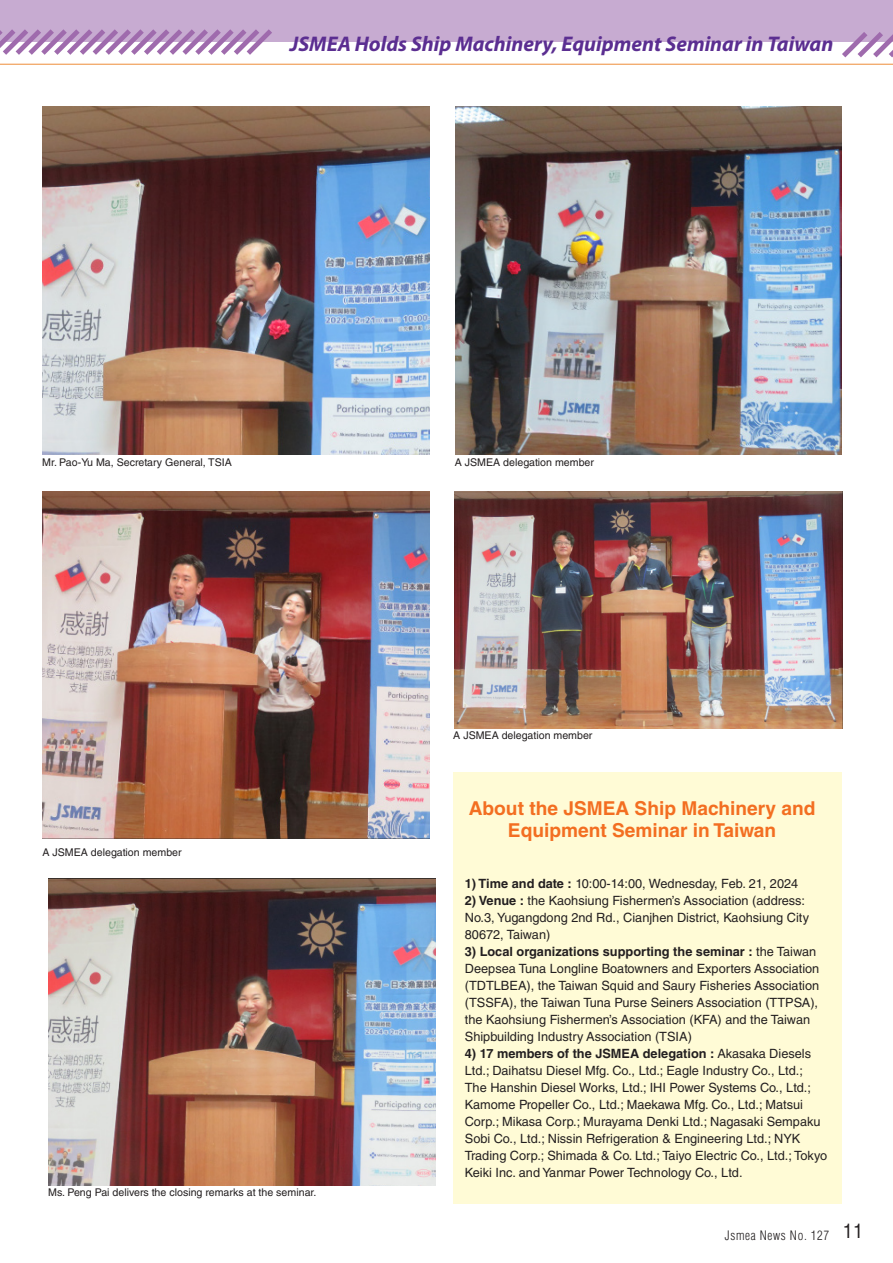
<style>
.page{position:relative;width:893px;height:1263px;background:#fff}
.page>*{position:absolute;margin:0;border:0;box-sizing:border-box;transform-origin:0 0}
.t1{font:italic 700 21.3px "Myriad Pro";color:#5b2e91}
.t2{font:700 19.2px/21.3px "Helvetica LT Std";color:#f36e21;text-align:center}
.t3{font:12.75px/17px "Helvetica LT Std";color:#231f20}
.t4{font:300 condensed 12.75px "Helvetica LT Std";letter-spacing:.05em;color:#231f20}
.t5{font:10.65px "Helvetica LT Std";color:#231f20}
.s1{font-weight:700}
.s2{font-weight:400;font-size:19.2px}
</style>
<div class="page">
<div style="left:0;top:0;width:893px;height:42px;background:#c7abd1"></div>
<svg style="left:842px;top:32px;width:51px;height:26px"></svg>
<hr style="left:0;top:64px;width:893px;height:1px;background:#ee8d39">
<svg style="left:0;top:29px;width:272px;height:26px"></svg>
<div style="left:453px;top:772px;width:389px;height:431px;background:#fffbd6"></div>
<img style="left:42px;top:106px;width:387px;height:349px">
<img style="left:455px;top:106px;width:387px;height:349px">
<img style="left:454px;top:491px;width:388px;height:237px">
<img style="left:43px;top:491px;width:386px;height:348px">
<img style="left:48px;top:879px;width:387px;height:306px">
<h1 class="t1" style="left:290px;top:32px;width:545px">JSMEA Holds Ship Machinery, Equipment Seminar in Taiwan</h1>
<p class="t5" style="left:42px;top:456px;width:191px">Mr. Pao-Yu Ma, Secretary General, TSIA</p>
<p class="t5" style="left:455px;top:456px;width:141px">A JSMEA delegation member</p>
<p class="t5" style="left:453px;top:729px;width:141px">A JSMEA delegation member</p>
<p class="t5" style="left:43px;top:846px;width:141px">A JSMEA delegation member</p>
<p class="t5" style="left:48px;top:1186px;width:270px">Ms. Peng Pai delivers the closing remarks at the seminar.</p>
<h2 class="t2" style="left:469px;top:798px;width:348px">About the JSMEA Ship Machinery and<br>Equipment Seminar in Taiwan</h2>
<p class="t3" style="left:465px;top:875px;width:335px"><span class="s1">1) Time and date :</span> 10:00-14:00, Wednesday, Feb. 21, 2024</p>
<p class="t3" style="left:465px;top:892px;width:346px"><span class="s1">2) Venue :</span> the Kaohsiung Fishermen’s Association (address:<br>No.3, Yugangdong 2nd Rd., Cianjhen District, Kaohsiung City<br>80672, Taiwan)</p>
<p class="t3" style="left:465px;top:943px;width:356px"><span class="s1">3) Local organizations supporting the seminar :</span> the Taiwan Deepsea Tuna Longline Boatowners and Exporters Association (TDTLBEA), the Taiwan Squid and Saury Fisheries Association (TSSFA), the Taiwan Tuna Purse Seiners Association (TTPSA), the Kaohsiung Fishermen’s Association (KFA) and the Taiwan Shipbuilding Industry Association (TSIA)</p>
<p class="t3" style="left:465px;top:1045px;width:364px"><span class="s1">4) 17 members of the JSMEA delegation :</span> Akasaka Diesels Ltd.; Daihatsu Diesel Mfg. Co., Ltd.; Eagle Industry Co., Ltd.; The Hanshin Diesel Works, Ltd.; IHI Power Systems Co., Ltd.; Kamome Propeller Co., Ltd.; Maekawa Mfg. Co., Ltd.; Matsui Corp.; Mikasa Corp.; Murayama Denki Ltd.; Nagasaki Sempaku Sobi Co., Ltd.; Nissin Refrigeration &amp; Engineering Ltd.; NYK Trading Corp.; Shimada &amp; Co. Ltd.; Taiyo Electric Co., Ltd.; Tokyo Keiki Inc. and Yanmar Power Technology Co., Ltd.</p>
<p class="t4" style="left:725px;top:1227px;width:140px">Jsmea News No. 127 <span class="s2">11</span></p>
</div>
